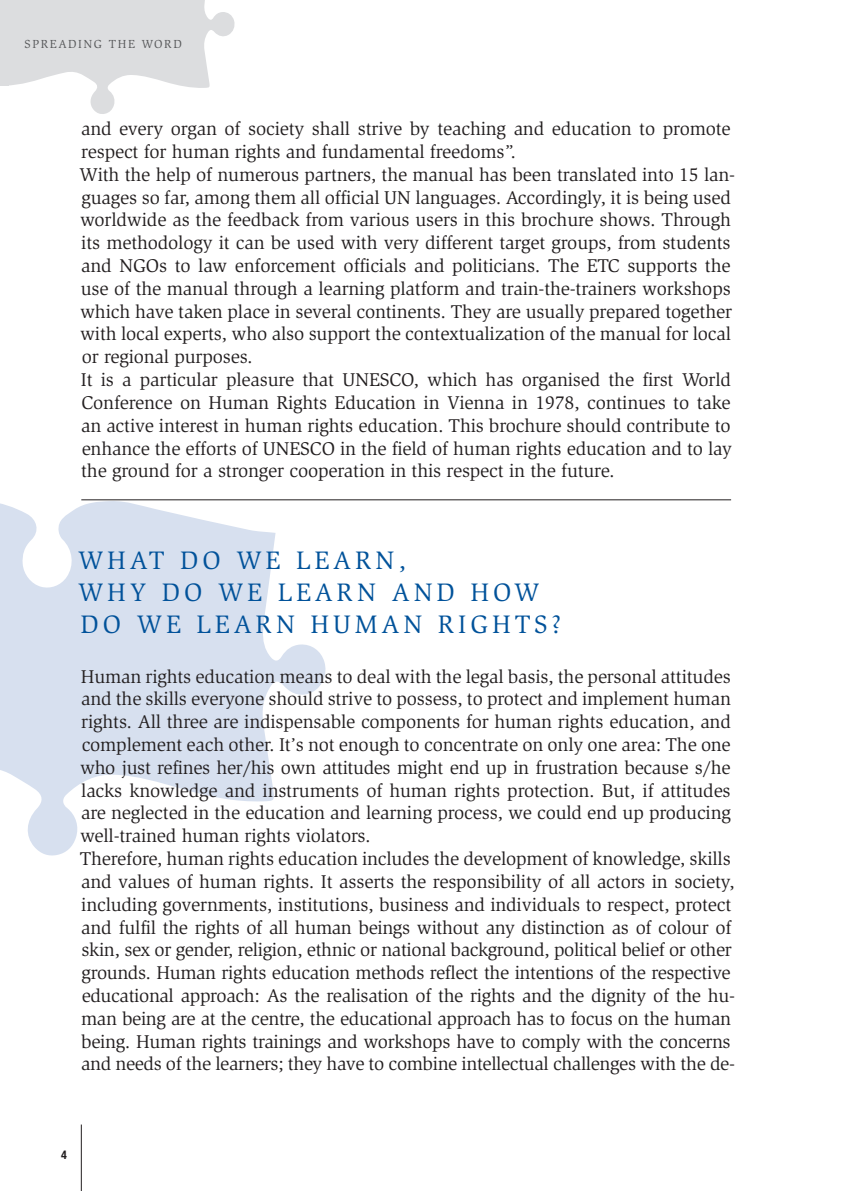
<style>
.page{position:relative;width:845px;height:1191px;background:#fff}
.page>*{position:absolute;margin:0;border:0;box-sizing:border-box;transform-origin:0 0}
.t1{font:26px "Slimbach";letter-spacing:.15em;color:#01529a}
.t2{font:19px/22.8px "Slimbach";letter-spacing:-.01em;color:#231f20}
.t3{font:12px "Slimbach";letter-spacing:.13em;color:#57585a}
.t4{font:700 condensed 12px "Helvetica Neue";color:#231f20}
</style>
<div class="page">
<hr style="left:81px;top:1124px;width:1px;height:66px;background:#231f20">
<svg style="left:0;top:500px;width:328px;height:356px;fill:#d7e0ef"></svg>
<hr style="left:81px;top:499px;width:649px;height:1px;background:#231f20">
<svg style="left:0;top:0;width:235px;height:114px"></svg>
<p class="t3" style="left:25px;top:37px;width:159px">SPREADING THE WORD</p>
<p class="t2" style="left:79px;top:117px;width:657px">and every organ of society shall strive by teaching and education to promote respect for human rights and fundamental freedoms”.<br>With the help of numerous partners, the manual has been translated into 15 lan&shy;guages so far, among them all official UN languages. Accordingly, it is being used worldwide as the feedback from various users in this brochure shows. Through its methodology it can be used with very different target groups, from students and NGOs to law enforcement officials and politicians. The ETC supports the use of the manual through a learning platform and train-the-trainers workshops which have taken place in several continents. They are usually prepared together with local experts, who also support the contextualization of the manual for local or regional purposes.<br>It is a particular pleasure that UNESCO, which has organised the first World Conference on Human Rights Education in Vienna in 1978, continues to take an active interest in human rights education. This brochure should contribute to enhance the efforts of UNESCO in the field of human rights education and to lay the ground for a stronger cooperation in this respect in the future.</p>
<h1 class="t1" style="left:78px;top:545px;width:123px">WHAT do</h1>
<h1 class="t1" style="left:236px;top:545px;width:23px">we</h1>
<h1 class="t1" style="left:296px;top:545px;width:39px">learn</h1>
<h1 class="t1" style="left:398px;top:545px;width:9px">,</h1>
<h1 class="t1" style="left:78px;top:577px;width:105px">WHY do</h1>
<h1 class="t1" style="left:218px;top:577px;width:23px">we</h1>
<h1 class="t1" style="left:277px;top:577px;width:39px">learn</h1>
<h1 class="t1" style="left:391px;top:577px;width:22px">and</h1>
<h1 class="t1" style="left:470px;top:577px;width:70px">HOW</h1>
<h1 class="t1" style="left:81px;top:609px;width:21px">do</h1>
<h1 class="t1" style="left:137px;top:609px;width:23px">we</h1>
<h1 class="t1" style="left:196px;top:609px;width:39px">learn</h1>
<h1 class="t1" style="left:310px;top:609px;width:92px">h uman</h1>
<h1 class="t1" style="left:438px;top:609px;width:19px">rights</h1>
<h1 class="t1" style="left:551px;top:609px;width:12px">?</h1>
<p class="t2" style="left:80px;top:665px;width:656px">Human rights education means to deal with the legal basis, the personal attitudes and the skills everyone should strive to possess, to protect and implement human rights. All three are indispensable components for human rights education, and complement each other. It’s not enough to concentrate on only one area: The one who just refines her/his own attitudes might end up in frustration because s/he lacks knowledge and instruments of human rights protection. But, if attitudes are neglected in the education and learning process, we could end up producing well-trained human rights violators.<br>Therefore, human rights education includes the development of knowledge, skills and values of human rights. It asserts the responsibility of all actors in society, including governments, institutions, business and individuals to respect, protect and fulfil the rights of all human beings without any distinction as of colour of skin, sex or gender, religion, ethnic or national background, political belief or other grounds. Human rights education methods reflect the intentions of the respective educational approach: As the realisation of the rights and the dignity of the hu&shy;man being are at the centre, the educational approach has to focus on the human being. Human rights trainings and workshops have to comply with the concerns and needs of the learners; they have to combine intellectual challenges with the de-</p>
<p class="t4" style="left:61px;top:1144px;width:7px">4</p>
</div>
